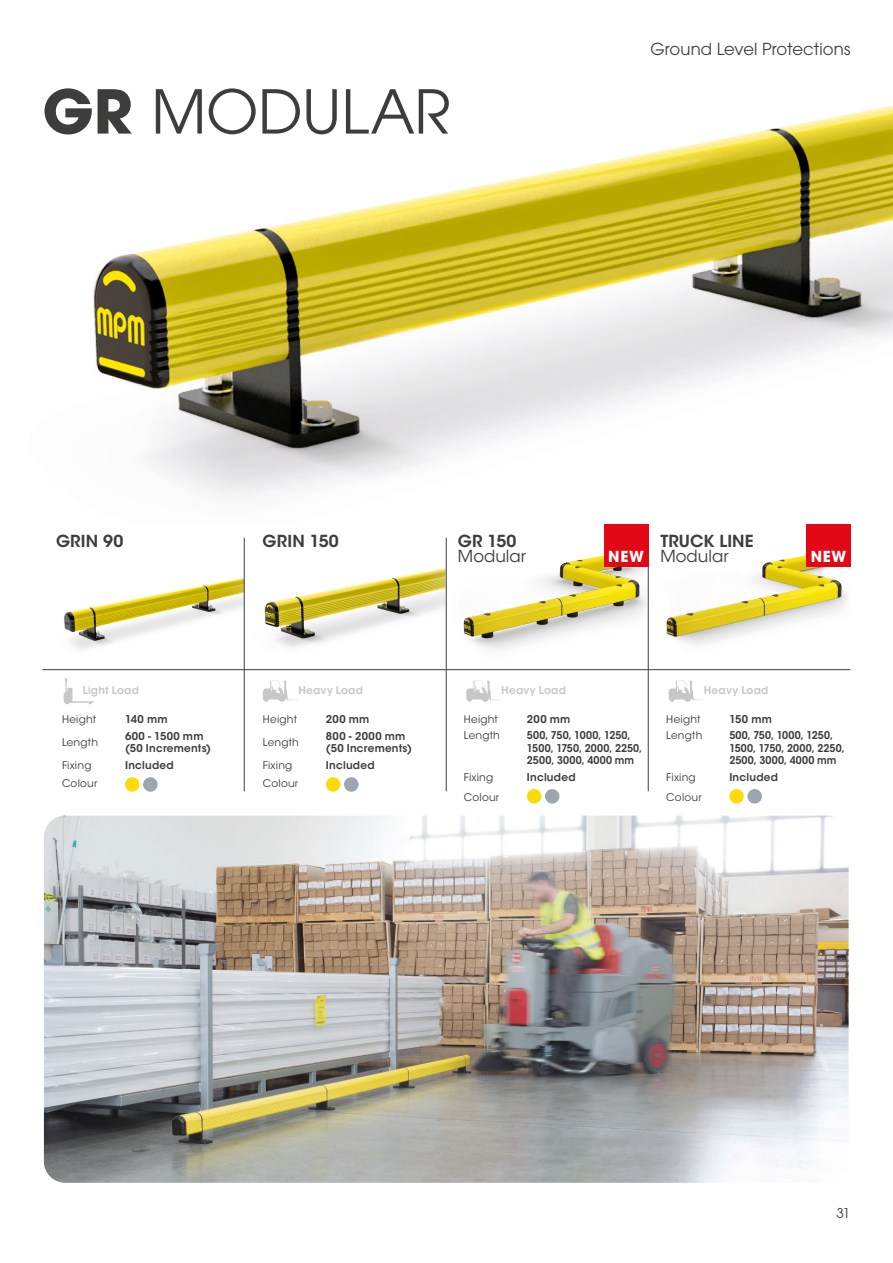
<style>
.page{position:relative;width:893px;height:1263px;background:#fff}
.page>*{position:absolute;margin:0;border:0;box-sizing:border-box;transform-origin:0 0}
.t1{font:60px "ITC Avant Garde Pro";letter-spacing:-.005em;color:#3d3d3c}
.t2{font:600 16.5px "ITC Avant Garde Std";letter-spacing:.01em;color:#3d3d3c}
.t3{font:16.5px "ITC Avant Garde Pro";letter-spacing:.005em;color:#3d3d3c}
.t4{font:16.5px "ITC Avant Garde Std";letter-spacing:.005em;color:#3d3d3c}
.t5{font:700 15.15px "ITC Avant Garde Std";letter-spacing:.05em;color:#fff}
.t6{font:13.5px "ITC Avant Garde Pro";color:#3d3d3c}
.t7{font:600 10.65px/12.6px "ITC Avant Garde Std";letter-spacing:.02em;color:#3d3d3c;scale:.93 1}
.t8{font:600 10.65px/12.6px "ITC Avant Garde Std";letter-spacing:.02em;color:#3d3d3c}
.t9{font:600 10.65px "ITC Avant Garde Std";letter-spacing:.02em;color:#c7c7c6}
.t10{font:10.5px "ITC Avant Garde Std";letter-spacing:.02em;color:#3d3d3c}
.s1{font-weight:700}
</style>
<div class="page">
<img style="left:44px;top:816px;width:805px;height:367px">
<img style="left:64px;top:537px;width:382px;height:132px">
<img style="left:93px;top:105px;width:800px;height:392px">
<img style="left:463px;top:555px;width:185px;height:114px">
<img style="left:666px;top:555px;width:185px;height:115px">
<hr style="left:42px;top:669px;width:808px;height:1px;background:#3d3d3c">
<hr style="left:446px;top:538px;width:1px;height:253px;background:#3d3d3c">
<hr style="left:648px;top:538px;width:1px;height:253px;background:#3d3d3c">
<hr style="left:244px;top:538px;width:1px;height:253px;background:#3d3d3c">
<div style="left:604px;top:524px;width:44px;height:43px;background:#e30614"></div>
<div style="left:806px;top:524px;width:45px;height:43px;background:#e30614"></div>
<div style="left:125px;top:777px;width:15px;height:15px;background:#ffda08;border-radius:7px"></div>
<div style="left:143px;top:777px;width:15px;height:15px;background:#9da5af;border-radius:7px"></div>
<svg style="left:263px;top:680px;width:35px;height:22px"></svg>
<svg style="left:64px;top:678px;width:30px;height:26px"></svg>
<div style="left:326px;top:777px;width:14px;height:15px;background:#ffda08;border-radius:7px"></div>
<div style="left:344px;top:777px;width:14px;height:15px;background:#9da5af;border-radius:7px"></div>
<div style="left:527px;top:789px;width:14px;height:14px;background:#ffda08;border-radius:7px"></div>
<div style="left:545px;top:789px;width:14px;height:14px;background:#9da5af;border-radius:7px"></div>
<div style="left:729px;top:789px;width:15px;height:14px;background:#ffda08;border-radius:7px"></div>
<div style="left:747px;top:789px;width:15px;height:14px;background:#9da5af;border-radius:7px"></div>
<svg style="left:466px;top:680px;width:35px;height:22px"></svg>
<svg style="left:668px;top:680px;width:35px;height:22px"></svg>
<h1 class="t1" style="left:42px;top:74px;width:410px"><span class="s1">GR</span> MODULAR</h1>
<h2 class="t3" style="left:650px;top:38px;width:201px">Ground Level Protections</h2>
<h2 class="t2" style="left:56px;top:530px;width:69px">GRIN 90</h2>
<h2 class="t2" style="left:263px;top:530px;width:78px">GRIN 150</h2>
<h2 class="t2" style="left:458px;top:530px;width:60px">GR 150</h2>
<h2 class="t4" style="left:458px;top:546px;width:70px">Modular</h2>
<h2 class="t2" style="left:660px;top:530px;width:95px">TRUCK LINE</h2>
<h2 class="t4" style="left:660px;top:546px;width:70px">Modular</h2>
<h3 class="t5" style="left:608px;top:547px;width:37px">NEW</h3>
<h3 class="t5" style="left:811px;top:547px;width:37px">NEW</h3>
<p class="t9" style="left:83px;top:684px;width:58px">Light Load</p>
<p class="t9" style="left:298px;top:683px;width:66px">Heavy Load</p>
<p class="t10" style="left:263px;top:713px;width:36px">Height</p>
<p class="t8" style="left:326px;top:713px;width:45px">200 mm</p>
<p class="t10" style="left:263px;top:736px;width:38px">Length</p>
<p class="t8" style="left:326px;top:730px;width:88px">800 - 2000 mm (50 Increments)</p>
<p class="t10" style="left:263px;top:759px;width:31px">Fixing</p>
<p class="t8" style="left:326px;top:759px;width:50px">Included</p>
<p class="t10" style="left:263px;top:776px;width:37px">Colour</p>
<p class="t10" style="left:62px;top:713px;width:36px">Height</p>
<p class="t8" style="left:125px;top:713px;width:44px">140 mm</p>
<p class="t10" style="left:62px;top:736px;width:38px">Length</p>
<p class="t8" style="left:125px;top:730px;width:88px">600 - 1500 mm (50 Increments)</p>
<p class="t10" style="left:62px;top:759px;width:31px">Fixing</p>
<p class="t8" style="left:125px;top:759px;width:50px">Included</p>
<p class="t10" style="left:62px;top:776px;width:37px">Colour</p>
<p class="t9" style="left:501px;top:683px;width:66px">Heavy Load</p>
<p class="t9" style="left:704px;top:683px;width:66px">Heavy Load</p>
<p class="t10" style="left:464px;top:713px;width:36px">Height</p>
<p class="t8" style="left:527px;top:713px;width:45px">200 mm</p>
<p class="t10" style="left:464px;top:729px;width:38px">Length</p>
<p class="t7" style="left:527px;top:729px;width:126px">500, 750, 1000, 1250,<br>1500, 1750, 2000, 2250,<br>2500, 3000, 4000 mm</p>
<p class="t10" style="left:464px;top:771px;width:31px">Fixing</p>
<p class="t8" style="left:527px;top:771px;width:50px">Included</p>
<p class="t10" style="left:464px;top:790px;width:37px">Colour</p>
<p class="t10" style="left:666px;top:713px;width:36px">Height</p>
<p class="t8" style="left:729px;top:713px;width:44px">150 mm</p>
<p class="t10" style="left:666px;top:729px;width:38px">Length</p>
<p class="t7" style="left:729px;top:729px;width:126px">500, 750, 1000, 1250,<br>1500, 1750, 2000, 2250,<br>2500, 3000, 4000 mm</p>
<p class="t10" style="left:666px;top:771px;width:31px">Fixing</p>
<p class="t8" style="left:729px;top:771px;width:50px">Included</p>
<p class="t10" style="left:666px;top:790px;width:37px">Colour</p>
<p class="t6" style="left:836px;top:1205px;width:16px">31</p>
</div>
